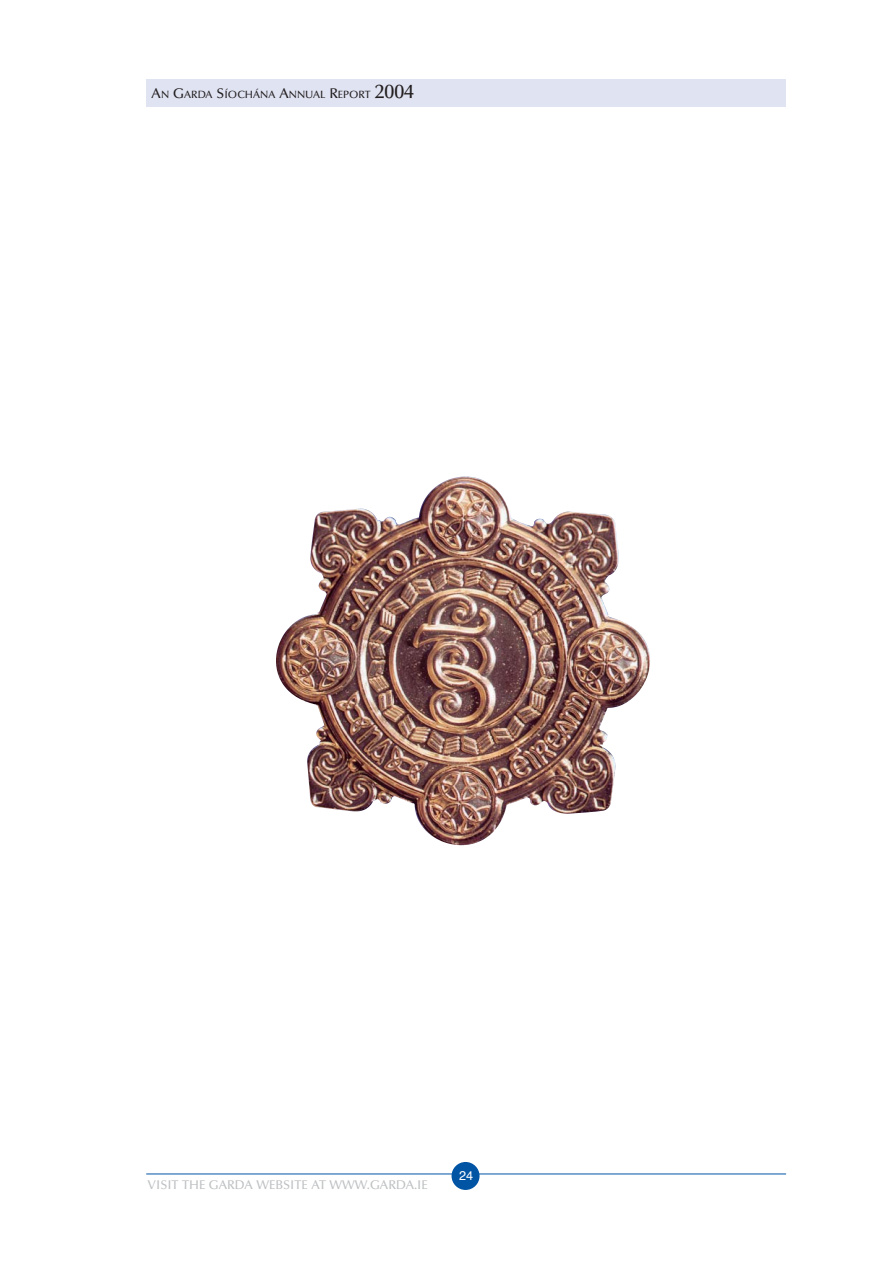
<style>
.page{position:relative;width:893px;height:1263px;background:#fff}
.page>*{position:absolute;margin:0;border:0;box-sizing:border-box;transform-origin:0 0}
.t1{font:500 12.75px "Optima";color:#bec0c2}
.t2{font:12.75px "Helvetica";color:#fff}
.t3{font:500 10.65px "Optima";color:#231f20}
.s1{font-size:14.1px}
.s2{font-size:19.8px}
</style>
<div class="page">
<hr style="left:146px;top:1174px;width:640px;height:1px;background:#0054a4">
<div style="left:451px;top:1162px;width:28px;height:28px;background:#0054a4;border-radius:50%"></div>
<div style="left:146px;top:79px;width:640px;height:28px;background:#e0e3f2"></div>
<img style="left:276px;top:477px;width:374px;height:337px">
<p class="t3" style="left:152px;top:90px;width:264px"><span class="s1">A</span>N <span class="s1">G</span>ARDA <span class="s1">S</span>ÍOCHÁNA <span class="s1">A</span>NNUAL <span class="s1">R</span>EPORT <span class="s2">2004</span></p>
<p class="t1" style="left:148px;top:1179px;width:282px">VISIT THE GARDA WEBSITE AT WWW.GARDA.IE</p>
<p class="t2" style="left:459px;top:1170px;width:16px">24</p>
</div>
